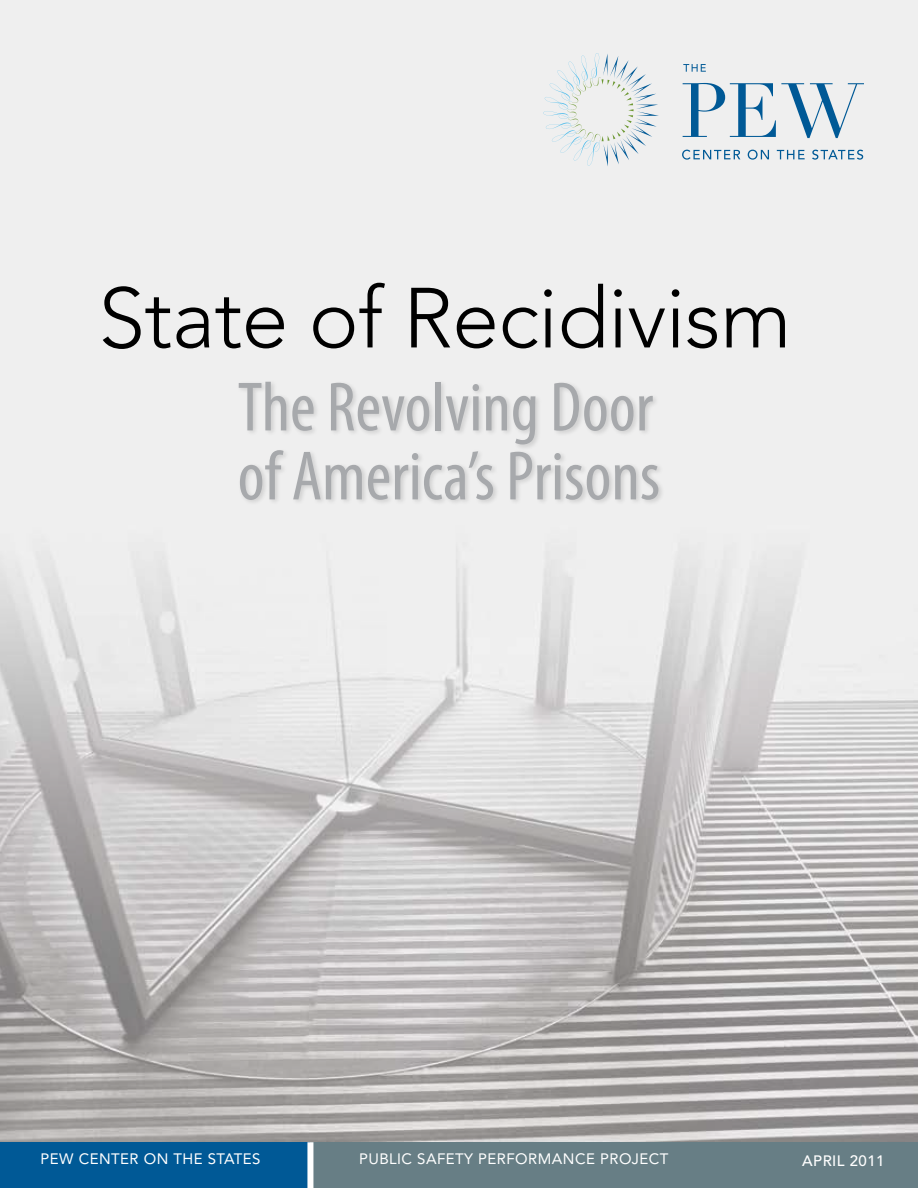
<style>
.page{position:relative;width:918px;height:1188px;background:#fff}
.page>*{position:absolute;margin:0;border:0;box-sizing:border-box;transform-origin:0 0}
.t1{font:300 84.3px "Avenir LT Std";letter-spacing:-.01em;color:#000}
.t2{font:condensed 70.35px/69px "Myriad Pro";color:#a7a9ac}
.t3{font:15px "Avenir LT Std";letter-spacing:.03em;color:#fff}
.t4{font:500 15px "Avenir LT Std";letter-spacing:.03em;color:#fff}
</style>
<div class="page">
<img style="left:0;top:0;width:918px;height:1142px">
<svg style="left:683px;top:83px;width:181px;height:55px"></svg>
<svg style="left:683px;top:64px;width:23px;height:8px"></svg>
<svg style="left:543px;top:53px;width:116px;height:114px"></svg>
<svg style="left:682px;top:150px;width:58px;height:10px"></svg>
<svg style="left:748px;top:150px;width:21px;height:10px"></svg>
<svg style="left:777px;top:150px;width:28px;height:9px"></svg>
<svg style="left:812px;top:150px;width:51px;height:10px"></svg>
<div style="left:0;top:1142px;width:310px;height:46px;background:#005996"></div>
<div style="left:310px;top:1142px;width:608px;height:46px;background:#677e85"></div>
<div style="left:307px;top:1142px;width:6px;height:46px;background:#fff"></div>
<div style="left:236px;top:380px;width:429px;height:126px;background:#000;opacity:.14"></div>
<h1 class="t1" style="left:98px;top:269px;width:695px">State of Recidivism</h1>
<h2 class="t2" style="left:238px;top:372px;width:424px">The Revolving Door of America’s Prisons</h2>
<p class="t3" style="left:40px;top:1150px;width:222px">PEW CENTER ON THE STATES</p>
<p class="t3" style="left:359px;top:1150px;width:205px">PUBLIC SAFETY PERFORMANCE</p>
<p class="t3" style="left:600px;top:1150px;width:50px">PROJECT</p>
<p class="t4" style="left:802px;top:1152px;width:84px">April 2011</p>
</div>
